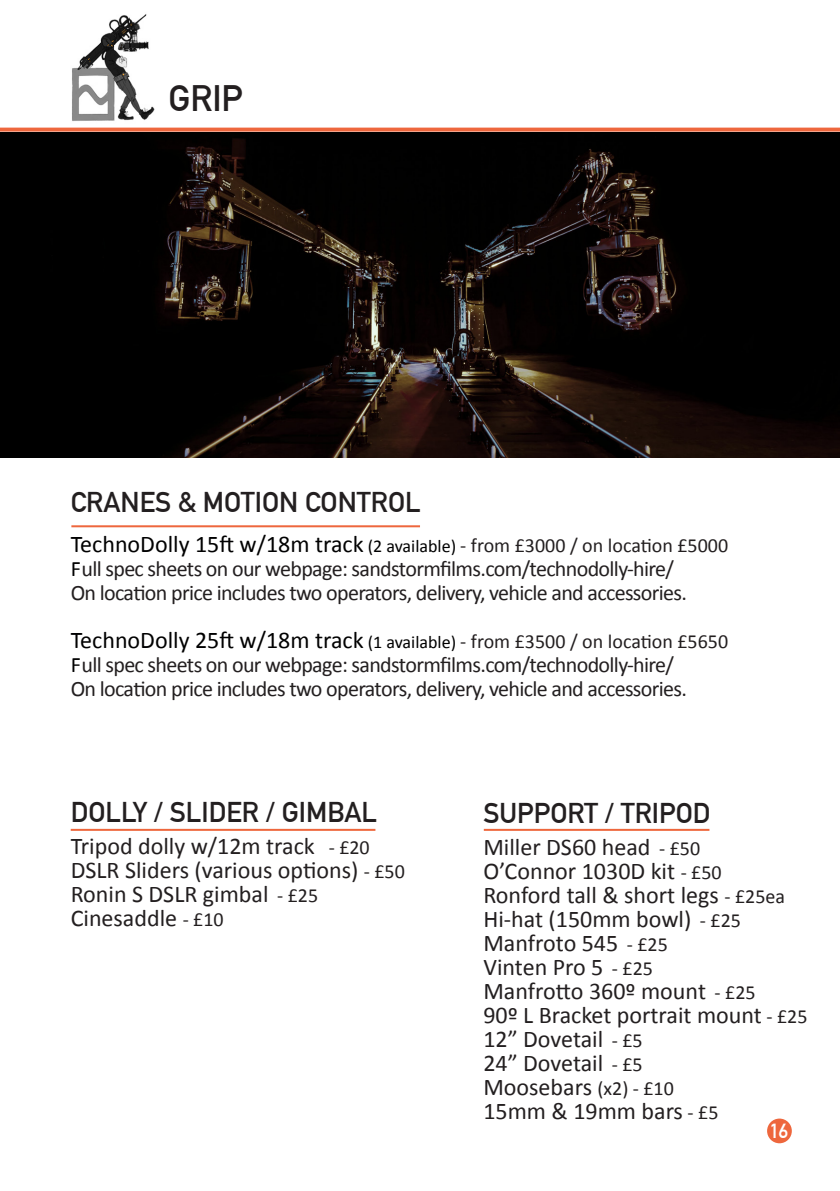
<style>
.page{position:relative;width:840px;height:1191px;background:#fff}
.page>*{position:absolute;margin:0;border:0;box-sizing:border-box;transform-origin:0 0}
.t1{font:700 36px "DIN Alternate";color:#231f20}
.t2{font:700 28px "DIN Alternate";color:#231f20}
.t3{font:24px "Calibri";color:#231f20}
.t4{font:22px "Calibri";letter-spacing:-.03em;color:#231f20}
.t5{font:20px "Calibri";color:#231f20}
.t6{font:700 20px "DIN Alternate";color:#fff}
.s1{font-size:24px;color:#000001}
.s2{font-size:18px;color:#000001}
.s3{color:#000001}
.s4{font-size:20px}
</style>
<div class="page">
<img style="left:72px;top:14px;width:83px;height:107px">
<hr style="left:71px;top:525px;width:349px;height:2px;background:#ee673d">
<hr style="left:483px;top:829px;width:226px;height:2px;background:#ee673d">
<hr style="left:71px;top:829px;width:304px;height:2px;background:#ee673d">
<div style="left:766px;top:1118px;width:25px;height:25px;background:#ee673d;border-radius:50%"></div>
<svg style="left:0;top:128px;width:839px;height:4px;background:#ef7550"></svg>
<img style="left:0;top:132px;width:839px;height:325px">
<p class="t1" style="left:168px;top:70px;width:76px">GRIP</p>
<p class="t2" style="left:71px;top:481px;width:351px">CRANES &amp; MOTION CONTROL</p>
<p class="t5" style="left:71px;top:532px;width:658px"><span class="s1">TechnoDolly 15ft w/18m track</span> <span class="s2">(2 available)</span> - from £3000 / on location £5000</p>
<p class="t4" style="left:71px;top:554px;width:604px"><span class="s3">F</span>ull spec sheets on our webpage: sandstormfilms.com/technodolly-hire/</p>
<p class="t4" style="left:71px;top:578px;width:617px">On location price includes two operators, delivery, vehicle and accessories.</p>
<p class="t5" style="left:71px;top:628px;width:658px"><span class="s1">TechnoDolly 25ft w/18m track</span> <span class="s2">(1 available)</span> - from £3500 / on location £5650</p>
<p class="t4" style="left:71px;top:650px;width:604px"><span class="s3">F</span>ull spec sheets on our webpage: sandstormfilms.com/technodolly-hire/</p>
<p class="t4" style="left:71px;top:674px;width:617px">On location price includes two operators, delivery, vehicle and accessories.</p>
<p class="t2" style="left:71px;top:791px;width:308px">DOLLY / SLIDER / GIMBAL</p>
<p class="t3" style="left:71px;top:829px;width:300px">Tripod dolly w/12m track <span class="s4">- £20</span></p>
<p class="t3" style="left:71px;top:853px;width:335px">DSLR Sliders (various options) <span class="s4">- £50</span></p>
<p class="t3" style="left:71px;top:877px;width:249px">Ronin S DSLR gimbal <span class="s4">- £25</span></p>
<p class="t3" style="left:71px;top:901px;width:154px">Cinesaddle <span class="s4">- £10</span></p>
<p class="t2" style="left:483px;top:792px;width:228px">SUPPORT / TRIPOD</p>
<p class="t3" style="left:483px;top:830px;width:218px">Miller DS60 head <span class="s4">- £50</span></p>
<p class="t3" style="left:483px;top:854px;width:240px">O’Connor 1030D kit <span class="s4">- £50</span></p>
<p class="t3" style="left:483px;top:878px;width:303px">Ronford tall &amp; short legs <span class="s4">- £25ea</span></p>
<p class="t3" style="left:483px;top:902px;width:259px">Hi-hat (150mm bowl) <span class="s4">- £25</span></p>
<p class="t3" style="left:483px;top:926px;width:186px">Manfroto 545 <span class="s4">- £25</span></p>
<p class="t3" style="left:483px;top:950px;width:171px">Vinten Pro 5 <span class="s4">- £25</span></p>
<p class="t3" style="left:483px;top:974px;width:273px">Manfrotto 360º mount <span class="s4">- £25</span></p>
<p class="t3" style="left:483px;top:998px;width:325px">90º L Bracket portrait mount <span class="s4">- £25</span></p>
<p class="t3" style="left:483px;top:1022px;width:161px">12” Dovetail <span class="s4">- £5</span></p>
<p class="t3" style="left:483px;top:1046px;width:161px">24” Dovetail <span class="s4">- £5</span></p>
<p class="t3" style="left:483px;top:1070px;width:192px">Moosebars <span class="s4">(x2) - £10</span></p>
<p class="t3" style="left:483px;top:1094px;width:236px">15mm &amp; 19mm bars <span class="s4">- £5</span></p>
<p class="t6" style="left:769px;top:1115px;width:20px">16</p>
</div>
